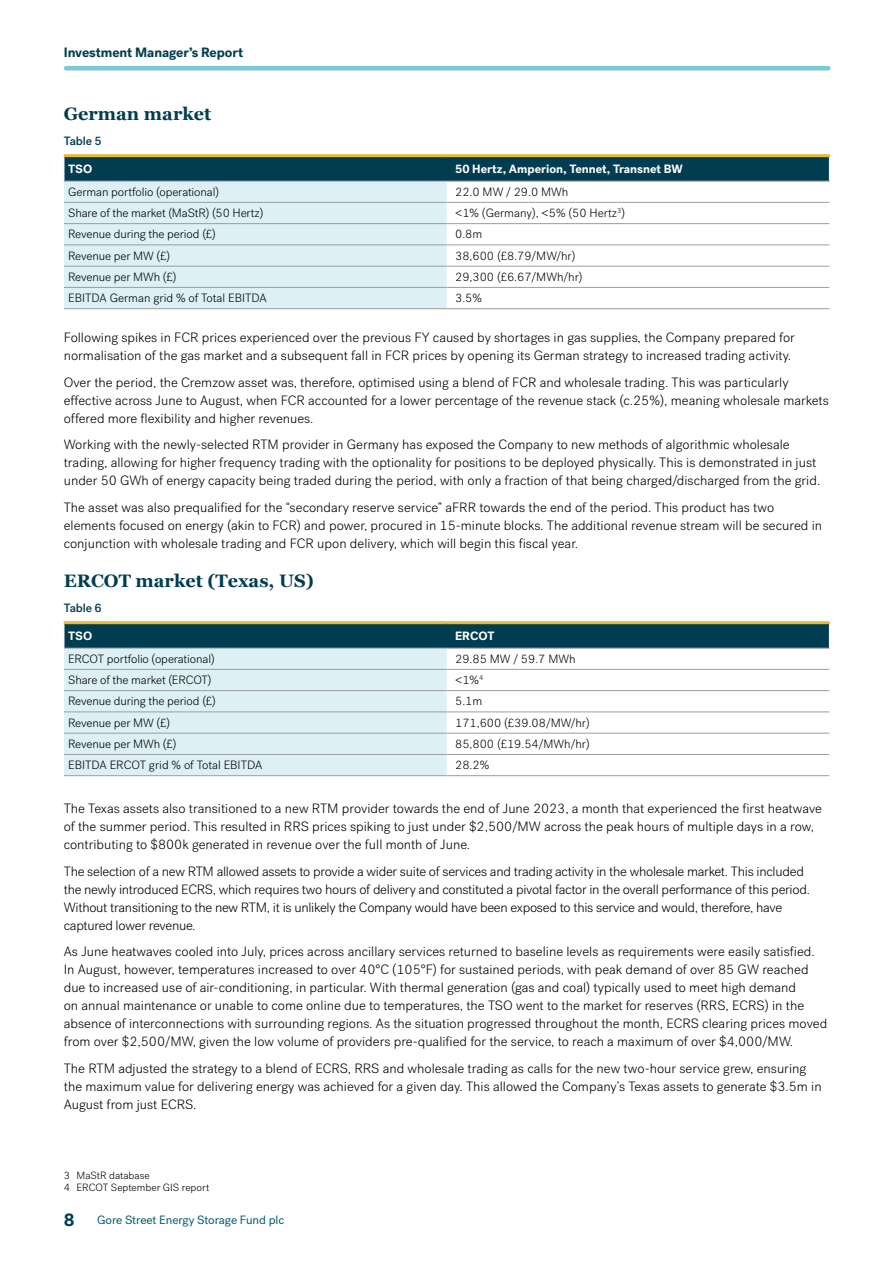
<style>
.page{position:relative;width:893px;height:1263px;background:#fff}
.page>*{position:absolute;margin:0;border:0;box-sizing:border-box;transform-origin:0 0}
.t1{font:700 18px "Georgia";color:#003d50}
.t2{font:700 18px "Post Grotesk";color:#003d50}
.t3{font:300 13.5px/18px "Post Grotesk";color:#000}
.t4{font:300 13.5px/18px "Post Grotesk";letter-spacing:-.02em;color:#000}
.t5{font:700 13.5px "Post Grotesk";letter-spacing:-.005em;color:#003d50}
.t6{font:300 12px "Post Grotesk";letter-spacing:-.01em;color:#000}
.t7{font:700 12px "Post Grotesk";color:#fff}
.t8{font:12px "Post Grotesk";letter-spacing:-.005em;color:#035d75}
.t9{font:500 12px "Post Grotesk";letter-spacing:-.01em;color:#003d50}
.t10{font:300 10.5px/12px "Post Grotesk";color:#000}
</style>
<div class="page">
<hr style="left:66px;top:66px;width:762px;height:4px;background:#79c9d7">
<div style="left:64px;top:182px;width:383px;height:126px;background:#ddf0f5"></div>
<hr style="left:64px;top:308px;width:383px;height:1px;background:#9d9d9c">
<hr style="left:447px;top:308px;width:382px;height:1px;background:#9d9d9c">
<svg style="left:64px;top:157px;width:766px;height:24px;background:#043f51"></svg>
<hr style="left:64px;top:287px;width:383px;height:1px;background:#9d9d9c">
<hr style="left:447px;top:287px;width:382px;height:1px;background:#9d9d9c">
<hr style="left:64px;top:181px;width:383px;height:1px;background:#9d9d9c">
<hr style="left:447px;top:181px;width:383px;height:1px;background:#9d9d9c">
<hr style="left:64px;top:202px;width:383px;height:1px;background:#9d9d9c">
<hr style="left:447px;top:202px;width:382px;height:1px;background:#9d9d9c">
<hr style="left:64px;top:223px;width:383px;height:1px;background:#9d9d9c">
<hr style="left:447px;top:223px;width:382px;height:1px;background:#9d9d9c">
<hr style="left:64px;top:245px;width:383px;height:1px;background:#9d9d9c">
<hr style="left:447px;top:245px;width:382px;height:1px;background:#9d9d9c">
<hr style="left:64px;top:266px;width:383px;height:1px;background:#9d9d9c">
<hr style="left:447px;top:266px;width:382px;height:1px;background:#9d9d9c">
<hr style="left:64px;top:154px;width:383px;height:3px;background:#e7ba35">
<hr style="left:447px;top:154px;width:383px;height:3px;background:#e7ba35">
<div style="left:64px;top:649px;width:383px;height:126px;background:#ddf0f5"></div>
<hr style="left:64px;top:775px;width:383px;height:1px;background:#9d9d9c">
<hr style="left:447px;top:775px;width:382px;height:1px;background:#9d9d9c">
<svg style="left:64px;top:624px;width:766px;height:24px;background:#043f51"></svg>
<hr style="left:64px;top:754px;width:383px;height:1px;background:#9d9d9c">
<hr style="left:447px;top:754px;width:382px;height:1px;background:#9d9d9c">
<hr style="left:64px;top:648px;width:383px;height:1px;background:#9d9d9c">
<hr style="left:447px;top:648px;width:383px;height:1px;background:#9d9d9c">
<hr style="left:64px;top:669px;width:383px;height:1px;background:#9d9d9c">
<hr style="left:447px;top:669px;width:382px;height:1px;background:#9d9d9c">
<hr style="left:64px;top:690px;width:383px;height:1px;background:#9d9d9c">
<hr style="left:447px;top:690px;width:382px;height:1px;background:#9d9d9c">
<hr style="left:64px;top:712px;width:383px;height:1px;background:#9d9d9c">
<hr style="left:447px;top:712px;width:382px;height:1px;background:#9d9d9c">
<hr style="left:64px;top:733px;width:383px;height:1px;background:#9d9d9c">
<hr style="left:447px;top:733px;width:382px;height:1px;background:#9d9d9c">
<hr style="left:64px;top:621px;width:383px;height:3px;background:#e7ba35">
<hr style="left:447px;top:621px;width:383px;height:3px;background:#e7ba35">
<p class="t5" style="left:64px;top:44px;width:181px">Investment Manager’s Report</p>
<h1 class="t1" style="left:64px;top:100px;width:149px">German market</h1>
<p class="t9" style="left:64px;top:134px;width:39px">Table 5</p>
<p class="t7" style="left:68px;top:161px;width:25px">TSO</p>
<p class="t7" style="left:455px;top:161px;width:229px">50 Hertz, Amperion, Tennet, Transnet BW</p>
<p class="t6" style="left:68px;top:185px;width:152px">German portfolio (operational)</p>
<p class="t6" style="left:455px;top:185px;width:115px">22.0 MW / 29.0 MWh</p>
<p class="t6" style="left:68px;top:206px;width:197px">Share of the market (MaStR) (50 Hertz)</p>
<p class="t6" style="left:455px;top:206px;width:171px">&lt;1% (Germany), &lt;5% (50 Hertz<sup>3</sup>)</p>
<p class="t6" style="left:68px;top:227px;width:149px">Revenue during the period (£)</p>
<p class="t6" style="left:455px;top:227px;width:29px">0.8m</p>
<p class="t6" style="left:68px;top:249px;width:103px">Revenue per MW (£)</p>
<p class="t6" style="left:455px;top:249px;width:122px">38,600 (£8.79/MW/hr)</p>
<p class="t6" style="left:68px;top:270px;width:110px">Revenue per MWh (£)</p>
<p class="t6" style="left:455px;top:270px;width:129px">29,300 (£6.67/MWh/hr)</p>
<p class="t6" style="left:68px;top:291px;width:200px">EBITDA German grid % of Total EBITDA</p>
<p class="t6" style="left:455px;top:291px;width:28px">3.5%</p>
<p class="t3" style="left:64px;top:329px;width:733px">Following spikes in FCR prices experienced over the previous FY caused by shortages in gas supplies, the Company prepared for normalisation of the gas market and a subsequent fall in FCR prices by opening its German strategy to increased trading activity.</p>
<p class="t3" style="left:64px;top:373px;width:767px">Over the period, the Cremzow asset was, therefore, optimised using a blend of FCR and wholesale trading. This was particularly effective across June to August, when FCR accounted for a lower percentage of the revenue stack (c.25%), meaning wholesale markets offered more flexibility and higher revenues.</p>
<p class="t3" style="left:64px;top:436px;width:758px">Working with the newly-selected RTM provider in Germany has exposed the Company to new methods of algorithmic wholesale trading, allowing for higher frequency trading with the optionality for positions to be deployed physically. This is demonstrated in just under 50 GWh of energy capacity being traded during the period, with only a fraction of that being charged/discharged from the grid.</p>
<p class="t3" style="left:64px;top:498px;width:760px">The asset was also prequalified for the “secondary reserve service” aFRR towards the end of the period. This product has two elements focused on energy (akin to FCR) and power, procured in 15-minute blocks. The additional revenue stream will be secured in conjunction with wholesale trading and FCR upon delivery, which will begin this fiscal year.</p>
<h1 class="t1" style="left:64px;top:567px;width:252px">ERCOT market (Texas, US)</h1>
<p class="t9" style="left:64px;top:601px;width:39px">Table 6</p>
<p class="t7" style="left:68px;top:628px;width:25px">TSO</p>
<p class="t7" style="left:455px;top:628px;width:41px">ERCOT</p>
<p class="t6" style="left:68px;top:652px;width:148px">ERCOT portfolio (operational)</p>
<p class="t6" style="left:455px;top:652px;width:122px">29.85 MW / 59.7 MWh</p>
<p class="t6" style="left:68px;top:673px;width:145px">Share of the market (ERCOT)</p>
<p class="t6" style="left:455px;top:673px;width:30px">&lt;1%<sup>4</sup></p>
<p class="t6" style="left:68px;top:694px;width:149px">Revenue during the period (£)</p>
<p class="t6" style="left:455px;top:694px;width:29px">5.1m</p>
<p class="t6" style="left:68px;top:716px;width:103px">Revenue per MW (£)</p>
<p class="t6" style="left:455px;top:716px;width:136px">171,600 (£39.08/MW/hr)</p>
<p class="t6" style="left:68px;top:737px;width:110px">Revenue per MWh (£)</p>
<p class="t6" style="left:455px;top:737px;width:136px">85,800 (£19.54/MWh/hr)</p>
<p class="t6" style="left:68px;top:758px;width:196px">EBITDA ERCOT grid % of Total EBITDA</p>
<p class="t6" style="left:455px;top:758px;width:36px">28.2%</p>
<p class="t3" style="left:64px;top:800px;width:760px">The Texas assets also transitioned to a new RTM provider towards the end of June 2023, a month that experienced the first heatwave of the summer period. This resulted in RRS prices spiking to just under $2,500/MW across the peak hours of multiple days in a row, contributing to $800k generated in revenue over the full month of June.</p>
<p class="t4" style="left:64px;top:862px;width:748px">The selection of a new RTM allowed assets to provide a wider suite of services and trading activity in the wholesale market. This included the newly introduced ECRS, which requires two hours of delivery and constituted a pivotal factor in the overall performance of this period.<br>Without transitioning to the new RTM, it is unlikely the Company would have been exposed to this service and would, therefore, have captured lower revenue.</p>
<p class="t3" style="left:64px;top:943px;width:765px">As June heatwaves cooled into July, prices across ancillary services returned to baseline levels as requirements were easily satisfied.<br>In August, however, temperatures increased to over 40°C (105°F) for sustained periods, with peak demand of over 85 GW reached due to increased use of air-conditioning, in particular. With thermal generation (gas and coal) typically used to meet high demand<br>on annual maintenance or unable to come online due to temperatures, the TSO went to the market for reserves (RRS, ECRS) in the absence of interconnections with surrounding regions. As the situation progressed throughout the month, ECRS clearing prices moved from over $2,500/MW, given the low volume of providers pre-qualified for the service, to reach a maximum of over $4,000/MW.</p>
<p class="t3" style="left:64px;top:1059px;width:759px">The RTM adjusted the strategy to a blend of ECRS, RRS and wholesale trading as calls for the new two-hour service grew, ensuring the maximum value for delivering energy was achieved for a given day. This allowed the Company’s Texas assets to generate $3.5m in<br>August from just ECRS.</p>
<p class="t10" style="left:64px;top:1169px;width:147px">3 MaStR database<br>4 ERCOT September GIS report</p>
<h1 class="t2" style="left:64px;top:1208px;width:12px">8</h1>
<p class="t8" style="left:97px;top:1212px;width:189px">Gore Street Energy Storage Fund plc</p>
</div>
